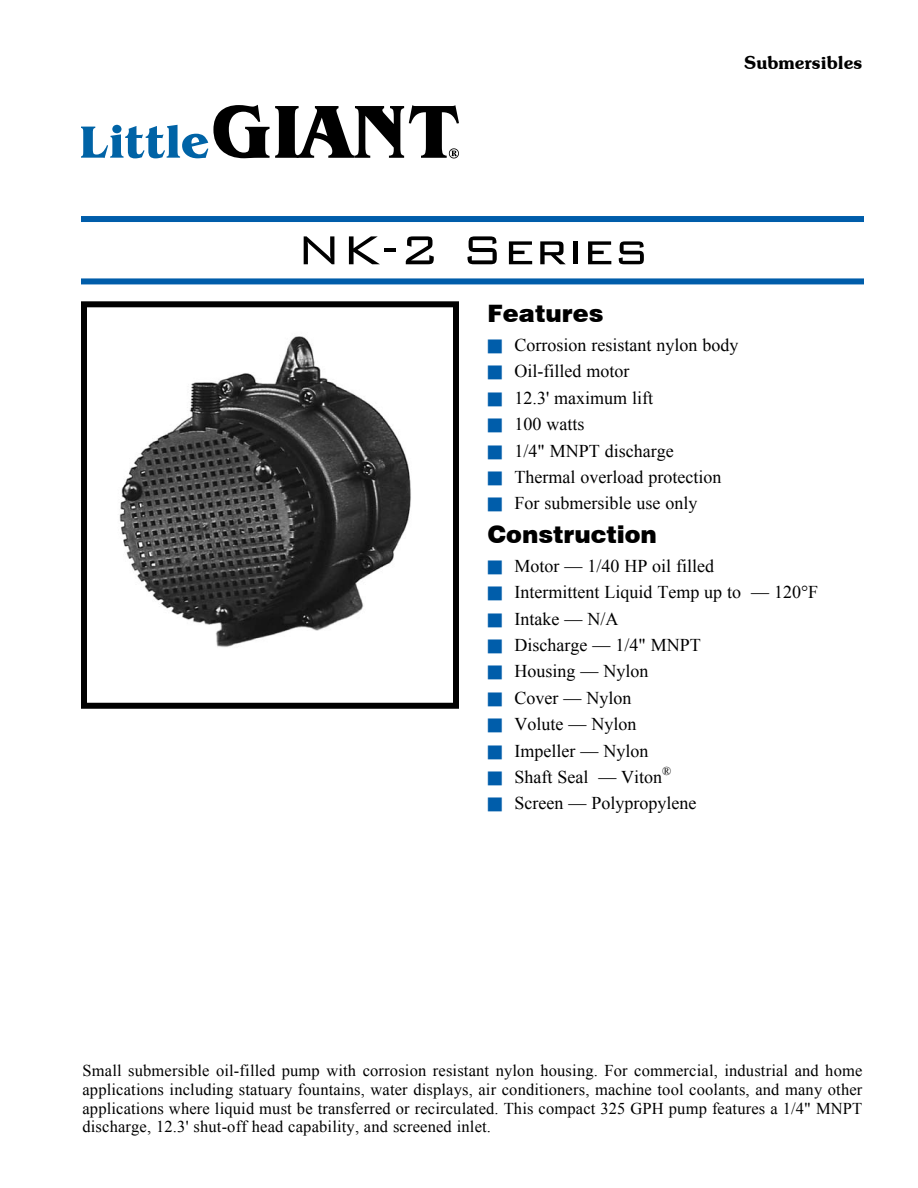
<style>
.page{position:relative;width:918px;height:1188px;background:#fff}
.page>*{position:absolute;margin:0;border:0;box-sizing:border-box;transform-origin:0 0}
.t1{font:300 54px "Bank Gothic BT";color:#000}
.t2{font:900 24px "Swiss 721 BT";color:#000}
.t3{font:18px "Times New Roman";color:#000}
.t4{font:600 18px "Souvenir IT Cby BT";color:#000}
.t5{font:16.5px/18.9px "Times New Roman";letter-spacing:.01em;color:#000;text-align:justify}
.t6{font:12px "Times New Roman";color:#000}
.s1{color:#005daa}
</style>
<div class="page">
<img style="left:119px;top:336px;width:292px;height:311px">
<div style="left:81px;top:301px;width:378px;height:408px;border:6px solid #000"></div>
<div style="left:81px;top:216px;width:783px;height:6px;background:#005daa"></div>
<div style="left:81px;top:278px;width:783px;height:6px;background:#005daa"></div>
<svg style="left:81px;top:105px;width:378px;height:53px"></svg>
<h1 class="t1" style="left:296px;top:222px;width:354px">NK-2 Series</h1>
<p class="t4" style="left:744px;top:51px;width:120px">Submersibles</p>
<h2 class="t2" style="left:488px;top:299px;width:118px">Features</h2>
<p class="t3" style="left:488px;top:333px;width:252px"><span class="s1">■</span> Corrosion resistant nylon body</p>
<p class="t3" style="left:488px;top:359px;width:143px"><span class="s1">■</span> Oil-filled motor</p>
<p class="t3" style="left:488px;top:386px;width:167px"><span class="s1">■</span> 12.3' maximum lift</p>
<p class="t3" style="left:488px;top:412px;width:98px"><span class="s1">■</span> 100 watts</p>
<p class="t3" style="left:488px;top:439px;width:188px"><span class="s1">■</span> 1/4" MNPT discharge</p>
<p class="t3" style="left:488px;top:465px;width:235px"><span class="s1">■</span> Thermal overload protection</p>
<p class="t3" style="left:488px;top:491px;width:211px"><span class="s1">■</span> For submersible use only</p>
<h2 class="t2" style="left:488px;top:520px;width:171px">Construction</h2>
<p class="t3" style="left:488px;top:554px;width:228px"><span class="s1">■</span> Motor — 1/40 HP oil filled</p>
<p class="t3" style="left:488px;top:580px;width:332px"><span class="s1">■</span> Intermittent Liquid Temp up to — 120°F</p>
<p class="t3" style="left:488px;top:607px;width:132px"><span class="s1">■</span> Intake — N/A</p>
<p class="t3" style="left:488px;top:633px;width:215px"><span class="s1">■</span> Discharge — 1/4" MNPT</p>
<p class="t3" style="left:488px;top:659px;width:162px"><span class="s1">■</span> Housing — Nylon</p>
<p class="t3" style="left:488px;top:686px;width:145px"><span class="s1">■</span> Cover — Nylon</p>
<p class="t3" style="left:488px;top:712px;width:150px"><span class="s1">■</span> Volute — Nylon</p>
<p class="t3" style="left:488px;top:739px;width:162px"><span class="s1">■</span> Impeller — Nylon</p>
<p class="t3" style="left:488px;top:765px;width:176px"><span class="s1">■</span> Shaft Seal — Viton</p>
<p class="t6" style="left:662px;top:763px;width:11px">®</p>
<p class="t3" style="left:488px;top:791px;width:210px"><span class="s1">■</span> Screen — Polypropylene</p>
<p class="t5" style="left:82px;top:1061px;width:782px">Small submersible oil-filled pump with corrosion resistant nylon housing. For commercial, industrial and home applications including statuary fountains, water displays, air conditioners, machine tool coolants, and many other applications where liquid must be transferred or recirculated. This compact 325 GPH pump features a 1/4" MNPT discharge, 12.3' shut-off head capability, and screened inlet.</p>
</div>
